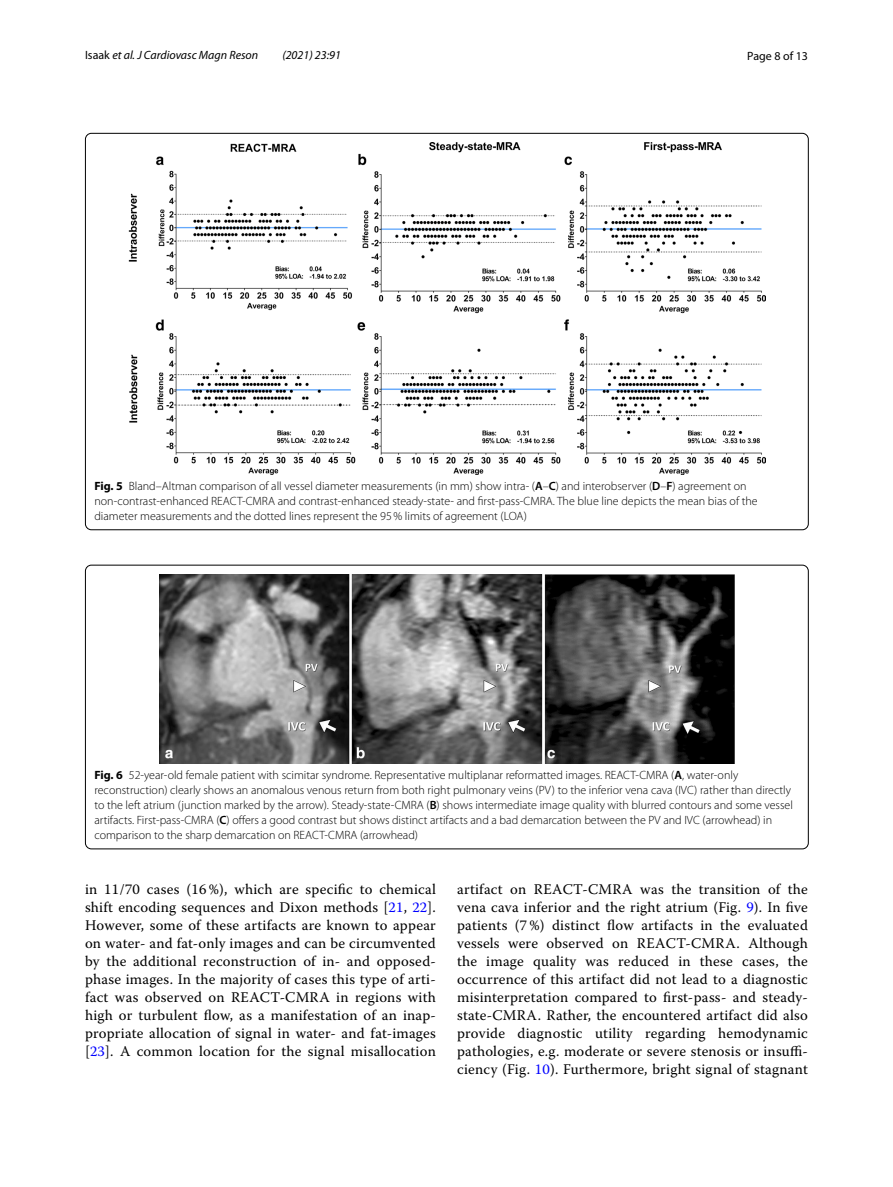
<style>
.page{position:relative;width:893px;height:1187px;background:#fff}
.page>*{position:absolute;margin:0;border:0;box-sizing:border-box;transform-origin:0 0}
.t1{font:14.7px/18px "Warnock Pro";letter-spacing:.015em;color:#000;text-align:justify}
.t2{font:300 12px/15px "Myriad Pro";color:#000}
.t3{font:italic 12px "Myriad Pro";color:#000}
.t4{font:12px "Myriad Pro";color:#000}
.s1{font-style:normal}
.s2{font-weight:700}
.s3{font-weight:600}
.s4{color:#00f}
</style>
<div class="page">
<img style="left:128px;top:142px;width:638px;height:333px">
<img style="left:160px;top:574px;width:574px;height:190px">
<p class="t3" style="left:85px;top:48px;width:175px"><span class="s1">Isaak</span> et al. J Cardiovasc Magn Reson</p>
<p class="t3" style="left:282px;top:48px;width:60px">(2021) 23:91</p>
<p class="t4" style="left:747px;top:48px;width:62px">Page 8 of 13</p>
<p class="t2" style="left:94px;top:478px;width:665px"><span class="s2">Fig. 5</span> Bland–Altman comparison of all vessel diameter measurements (in mm) show intra- (<span class="s3">A</span>–<span class="s3">C</span>) and interobserver (<span class="s3">D</span>–<span class="s3">F</span>) agreement on non-contrast-enhanced REACT-CMRA and contrast-enhanced steady-state- and first-pass-CMRA. The blue line depicts the mean bias of the diameter measurements and the dotted lines represent the 95% limits of agreement (LOA)</p>
<p class="t2" style="left:94px;top:767px;width:700px"><span class="s2">Fig. 6</span> 52-year-old female patient with scimitar syndrome. Representative multiplanar reformatted images. REACT-CMRA (<span class="s3">A</span>, water-only reconstruction) clearly shows an anomalous venous return from both right pulmonary veins (PV) to the inferior vena cava (IVC) rather than directly to the left atrium (junction marked by the arrow). Steady-state-CMRA (<span class="s3">B</span>) shows intermediate image quality with blurred contours and some vessel artifacts. First-pass-CMRA (<span class="s3">C</span>) offers a good contrast but shows distinct artifacts and a bad demarcation between the PV and IVC (arrowhead) in comparison to the sharp demarcation on REACT-CMRA (arrowhead)</p>
<p class="t1" style="left:85px;top:879px;width:352px">in 11/70 cases (16%), which are specific to chemical shift encoding sequences and Dixon methods [<span class="s4">21</span>, <span class="s4">22</span>].<br>However, some of these artifacts are known to appear on water- and fat-only images and can be circumvented by the additional reconstruction of in- and opposed&shy;phase images. In the majority of cases this type of arti&shy;fact was observed on REACT-CMRA in regions with high or turbulent flow, as a manifestation of an inap&shy;propriate allocation of signal in water- and fat-images [<span class="s4">23</span>]. A common location for the signal misallocation</p>
<p class="t1" style="left:457px;top:879px;width:352px">artifact on REACT-CMRA was the transition of the vena cava inferior and the right atrium (Fig. <span class="s4">9</span>). In five patients (7%) distinct flow artifacts in the evaluated vessels were observed on REACT-CMRA. Although the image quality was reduced in these cases, the occurrence of this artifact did not lead to a diagnostic misinterpretation compared to first-pass- and steady&shy;state-CMRA. Rather, the encountered artifact did also provide diagnostic utility regarding hemodynamic pathologies, e.g. moderate or severe stenosis or insuffi&shy;ciency (Fig. <span class="s4">10</span>). Furthermore, bright signal of stagnant</p>
</div>
